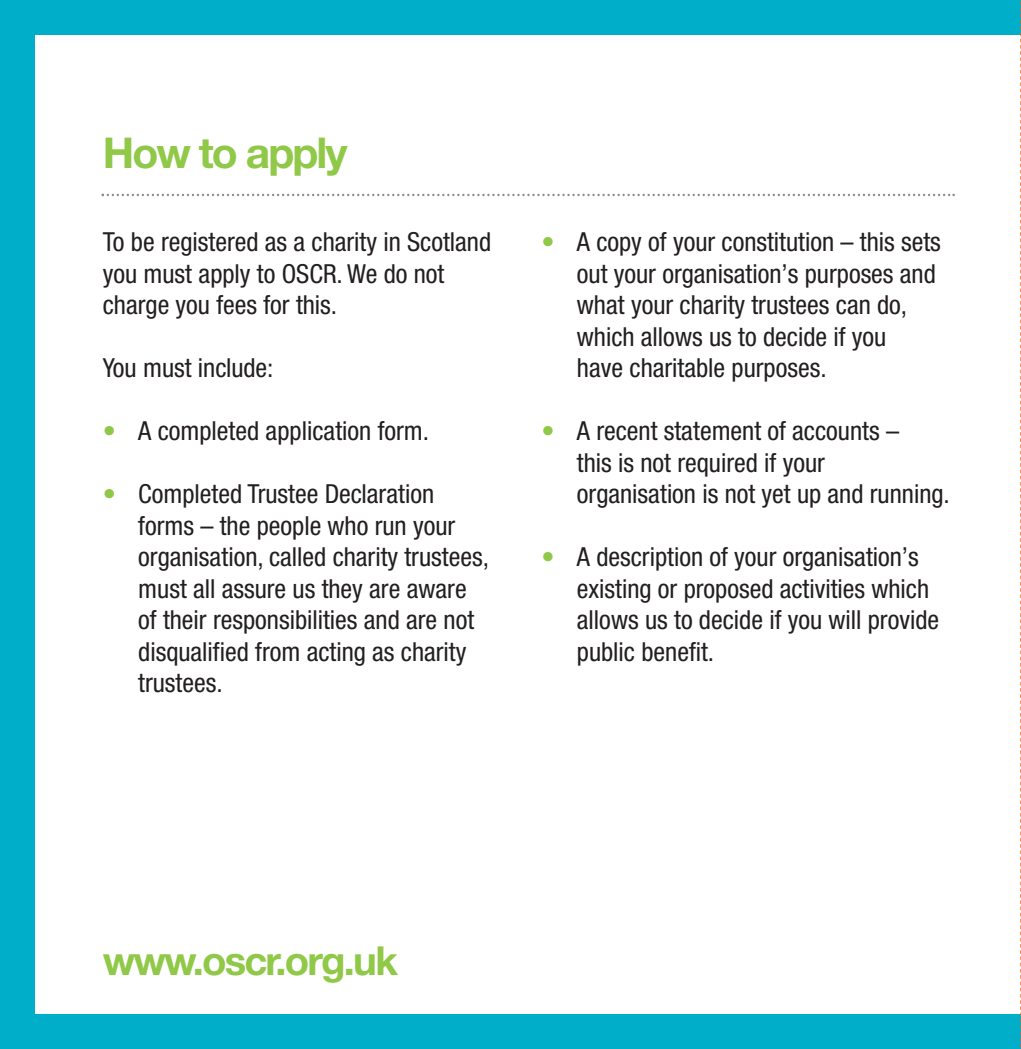
<style>
.page{position:relative;width:1021px;height:1049px;background:#fff}
.page>*{position:absolute;margin:0;border:0;box-sizing:border-box;transform-origin:0 0}
.t1{font:700 42.5px "Helvetica Neue LT";letter-spacing:-.045em;color:#90c848}
.t2{font:700 40px "Helvetica Neue LT";letter-spacing:-.045em;color:#90c848}
.t3{font:condensed 26.25px/31.5px "Helvetica Neue LT";color:#231f20}
.s1{color:#90c848}
</style>
<div class="page">
<div style="left:0;top:0;width:1020px;height:1049px;background:#00aeca"></div>
<div style="left:35px;top:35px;width:985px;height:978px;background:#fff"></div>
<svg style="left:102px;top:194px;width:852px;height:2px"></svg>
<svg style="left:1020px;top:0;width:1px;height:1049px"></svg>
<h1 class="t1" style="left:103px;top:138px;width:246px">How to apply</h1>
<p class="t3" style="left:103px;top:229px;width:390px">To be registered as a charity in Scotland you must apply to OSCR. We do not charge you fees for this.</p>
<p class="t3" style="left:103px;top:355px;width:172px">You must include:</p>
<p class="t3" style="left:103px;top:418px;width:328px"><span class="s1">•</span> A completed application form.</p>
<p class="t3" style="left:138px;top:481px;width:352px;text-indent:-35px"><span class="s1">•</span> Completed Trustee Declaration forms – the people who run your organisation, called charity trustees, must all assure us they are aware of their responsibilities and are not disqualified from acting as charity trustees.</p>
<p class="t3" style="left:577px;top:229px;width:365px;text-indent:-35px"><span class="s1">•</span> A copy of your constitution – this sets out your organisation’s purposes and what your charity trustees can do, which allows us to decide if you<br>have charitable purposes.</p>
<p class="t3" style="left:577px;top:418px;width:374px;text-indent:-35px"><span class="s1">•</span> A recent statement of accounts –<br>this is not required if your organisation is not yet up and running.</p>
<p class="t3" style="left:577px;top:544px;width:364px;text-indent:-35px"><span class="s1">•</span> A description of your organisation’s existing or proposed activities which allows us to decide if you will provide public benefit.</p>
<h2 class="t2" style="left:103px;top:946px;width:297px">www.oscr.org.uk</h2>
</div>
